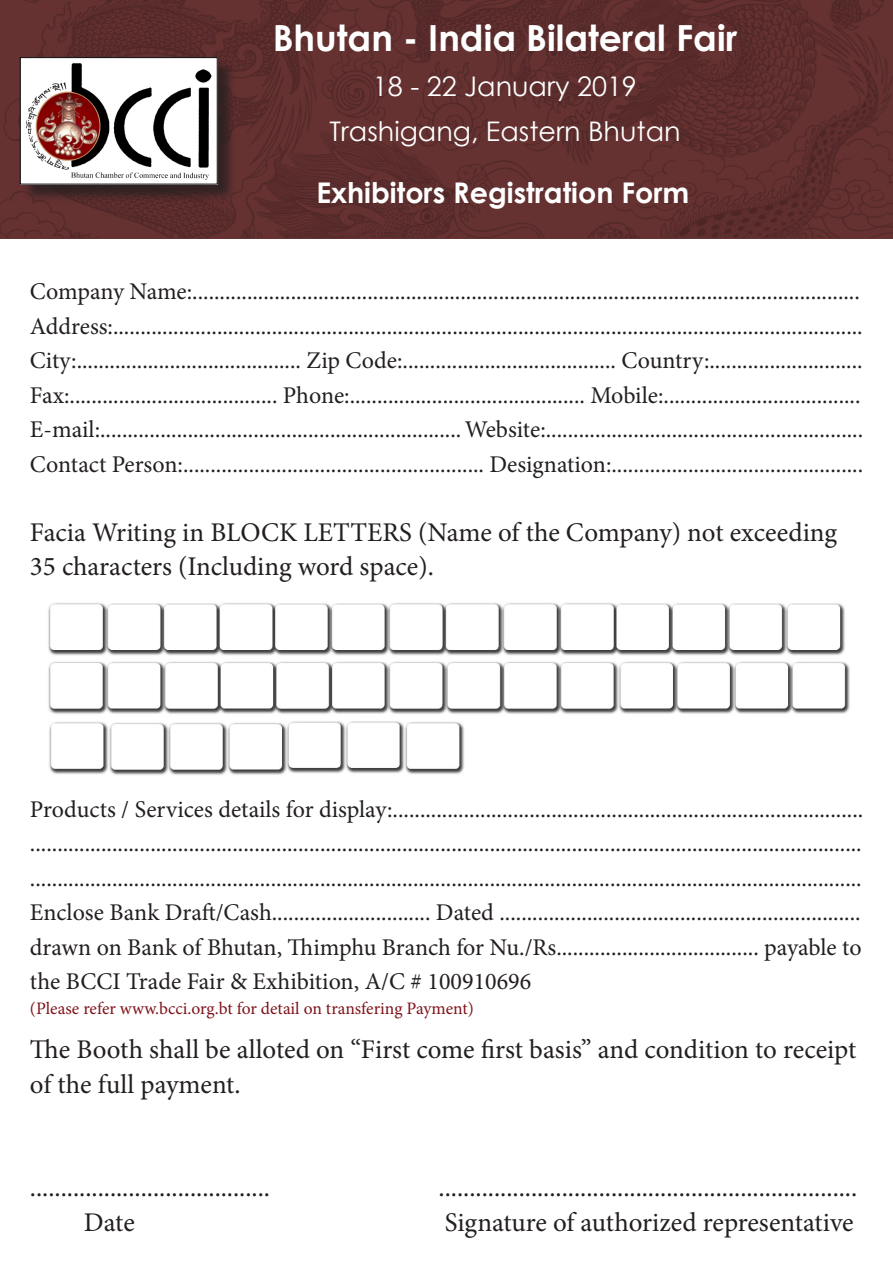
<style>
.page{position:relative;width:893px;height:1263px;background:#fff}
.page>*{position:absolute;margin:0;border:0;box-sizing:border-box;transform-origin:0 0}
.t1{font:700 36px "Century Gothic";color:#fff}
.t2{font:700 28.5px "Century Gothic";color:#fff}
.t3{font:27px/34.5px "Minion Pro";letter-spacing:-.005em;color:#231f20}
.t4{font:27px "Century Gothic";color:#fff}
.t5{font:24px/34.5px "Minion Pro";color:#231f20}
.t6{font:17.55px "Minion Pro";color:#7f131a}
</style>
<div class="page">
<img style="left:0;top:0;width:893px;height:238px">
<img style="left:48px;top:603px;width:802px;height:172px">
<div style="left:22px;top:59px;width:214px;height:144px;background:#231f20;opacity:.75"></div>
<img style="left:22px;top:59px;width:194px;height:124px">
<div style="left:20px;top:57px;width:198px;height:128px;border:1px solid #000"></div>
<p class="t1" style="left:273px;top:11px;width:466px">Bhutan - India Bilateral Fair</p>
<p class="t4" style="left:373px;top:68px;width:265px">18 - 22 January 2019</p>
<p class="t4" style="left:329px;top:113px;width:353px">Trashigang, Eastern Bhutan</p>
<p class="t2" style="left:316px;top:171px;width:374px">Exhibitors Registration Form</p>
<p class="t5" style="left:30px;top:274px;width:831px">Company Name:..........................................................................................................................</p>
<p class="t5" style="left:30px;top:309px;width:834px">Address:.........................................................................................................................................</p>
<p class="t5" style="left:30px;top:343px;width:834px">City:......................................... Zip Code:....................................... Country:............................</p>
<p class="t5" style="left:30px;top:378px;width:832px">Fax:...................................... Phone:........................................... Mobile:....................................</p>
<p class="t5" style="left:30px;top:412px;width:835px">E-mail:.................................................................. Website:..........................................................</p>
<p class="t5" style="left:30px;top:447px;width:835px">Contact Person:....................................................... Designation:..............................................</p>
<p class="t3" style="left:30px;top:515px;width:809px">Facia Writing in BLOCK LETTERS (Name of the Company) not exceeding<br>35 characters (Including word space).</p>
<p class="t5" style="left:30px;top:792px;width:835px">Products / Services details for display:......................................................................................</p>
<p class="t5" style="left:30px;top:826px;width:833px">........................................................................................................................................................ ........................................................................................................................................................</p>
<p class="t5" style="left:30px;top:895px;width:832px">Enclose Bank Draft/Cash............................. Dated ..................................................................</p>
<p class="t5" style="left:30px;top:930px;width:833px">drawn on Bank of Bhutan, Thimphu Branch for Nu./Rs..................................... payable to the BCCI Trade Fair &amp; Exhibition, A/C # 100910696</p>
<p class="t6" style="left:30px;top:996px;width:445px">(Please refer www.bcci.org.bt for detail on transfering Payment)</p>
<p class="t3" style="left:30px;top:1033px;width:828px">The Booth shall be alloted on “First come first basis” and condition to receipt of the full payment.</p>
<p class="t3" style="left:30px;top:1171px;width:242px">.......................................</p>
<p class="t3" style="left:439px;top:1171px;width:420px">....................................................................</p>
<p class="t3" style="left:84px;top:1205px;width:52px">Date</p>
<p class="t3" style="left:445px;top:1205px;width:410px">Signature of authorized representative</p>
</div>
